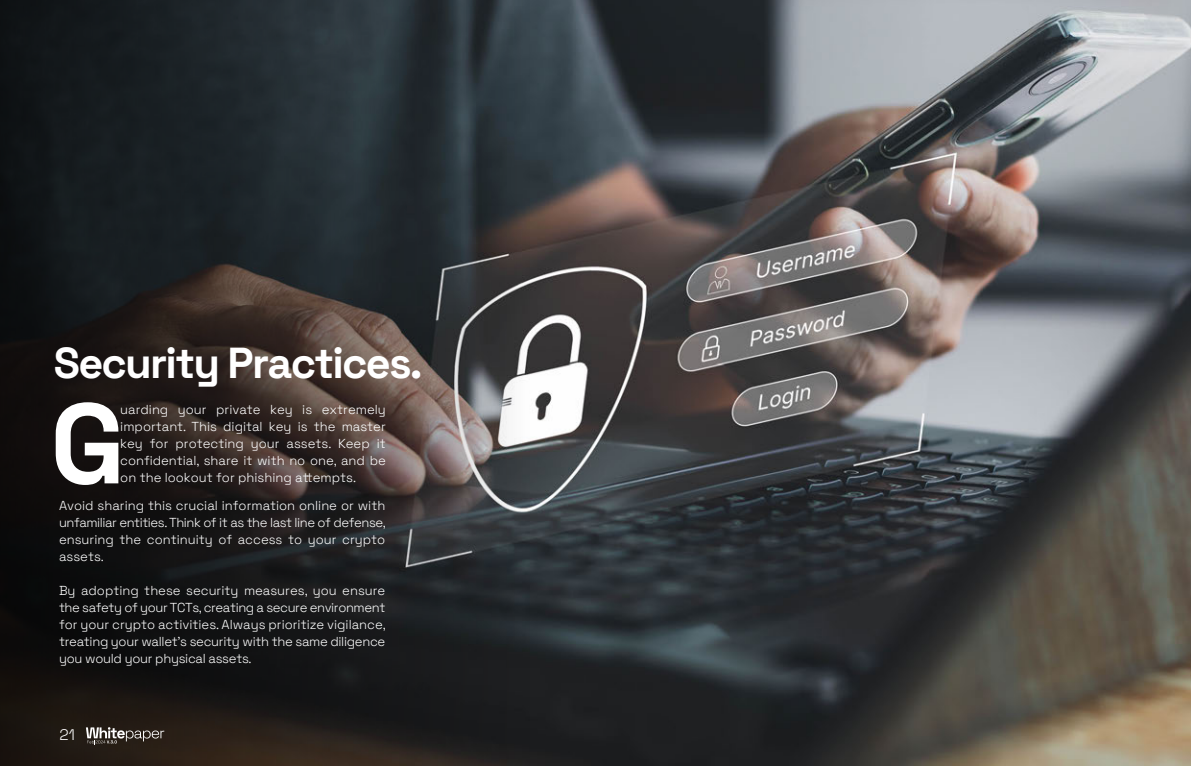
<style>
.page{position:relative;width:1191px;height:766px;background:#fff}
.page>*{position:absolute;margin:0;border:0;box-sizing:border-box;transform-origin:0 0}
.t1{font:300 113.5px "Space Grotesk";color:#fff}
.t2{font:300 43.3px "Space Grotesk";letter-spacing:-.04em;color:#fff}
.t3{font:300 15.3px "Space Grotesk";color:#fff}
.t4{font:300 13px/17px "Space Grotesk";color:#fff;text-align:justify}
</style>
<div class="page">
<img style="left:531px;top:0;width:660px;height:765px">
<svg style="left:0;top:0;width:531px;height:765px;background:#262627"></svg>
<svg style="left:86px;top:727px;width:78px;height:17px"></svg>
<h2 class="t2" style="left:54px;top:331px;width:370px">Security Practices.</h2>
<h1 class="t1" style="left:50px;top:360px;width:77px">G</h1>
<p class="t4" style="left:120px;top:400px;width:267px">uarding your private key is extremely important. This digital key is the master key for protecting your assets. Keep it confidential, share it with no one, and be</p>
<p class="t4" style="left:120px;top:468px;width:237px">on the lookout for phishing attempts.</p>
<p class="t4" style="left:59px;top:496px;width:328px">Avoid sharing this crucial information online or with unfamiliar entities. Think of it as the last line of defense, ensuring the continuity of access to your crypto assets.</p>
<p class="t4" style="left:59px;top:581px;width:328px">By adopting these security measures, you ensure the safety of your TCTs, creating a secure environment for your crypto activities. Always prioritize vigilance, treating your wallet’s security with the same diligence you would your physical assets.</p>
<p class="t3" style="left:60px;top:723px;width:17px">21</p>
</div>
